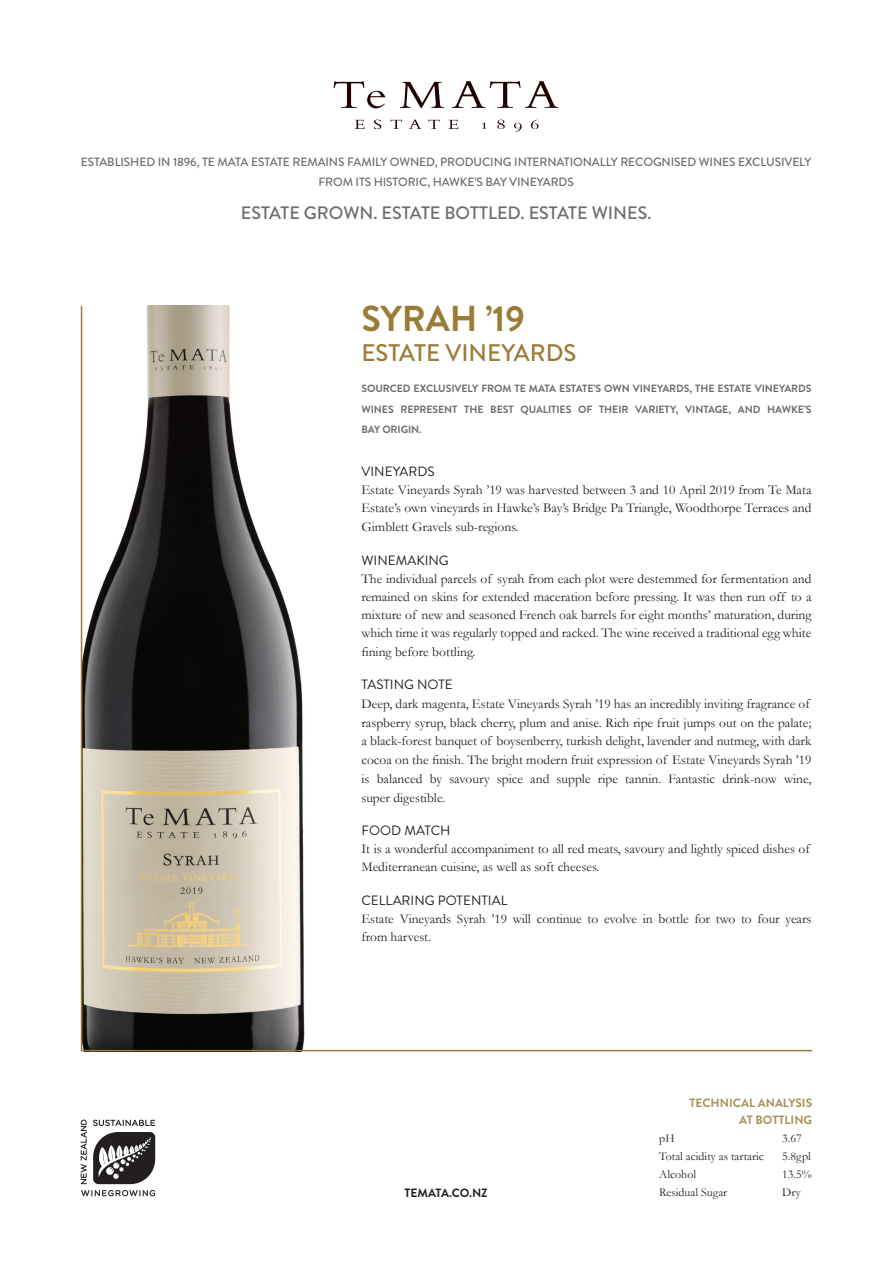
<style>
.page{position:relative;width:893px;height:1263px;background:#fff}
.page>*{position:absolute;margin:0;border:0;box-sizing:border-box;transform-origin:0 0}
.wines_heading{font:700 36px "Brandon Grotesque";color:#9b7c37}
.wines_heading-2{font:500 24px "Brandon Grotesque";color:#9b7c37}
.t1{font:500 18px "Brandon Grotesque";color:#6c6d70}
.bulk{font:13.5px/18.8px "Garamond";color:#231f20}
.bulk_headin{font:13.5px "Brandon Grotesque";color:#231f20}
.t2{font:500 12px/19.5px "Brandon Grotesque";letter-spacing:-.01em;color:#6c6d70;text-align:center}
.techo{font:12px "Garamond";color:#231f20}
.techo_heading_gold{font:700 12px/16.5px "Brandon Grotesque";color:#ab9056;text-align:right}
.t3{font:700 12px "Brandon Grotesque";color:#231f20}
.SUB_HEADING_1{font:700 10.5px/20.2px "Brandon Grotesque";letter-spacing:-.01em;color:#6c6d70;text-align:justify}
</style>
<div class="page">
<svg style="left:81px;top:1119px;width:74px;height:77px"></svg>
<svg style="left:354px;top:120px;width:11px;height:9px"></svg>
<svg style="left:374px;top:120px;width:7px;height:9px"></svg>
<svg style="left:390px;top:120px;width:12px;height:9px"></svg>
<svg style="left:409px;top:120px;width:12px;height:9px"></svg>
<svg style="left:428px;top:120px;width:12px;height:9px"></svg>
<svg style="left:448px;top:120px;width:10px;height:9px"></svg>
<svg style="left:481px;top:123px;width:6px;height:6px"></svg>
<svg style="left:497px;top:120px;width:8px;height:9px"></svg>
<svg style="left:514px;top:123px;width:8px;height:9px"></svg>
<svg style="left:531px;top:120px;width:7px;height:9px"></svg>
<svg style="left:334px;top:81px;width:51px;height:27px"></svg>
<svg style="left:400px;top:82px;width:44px;height:26px"></svg>
<svg style="left:452px;top:81px;width:106px;height:27px"></svg>
<svg style="left:80px;top:305px;width:733px;height:747px"></svg>
<p class="t2" style="left:81px;top:152px;width:732px">ESTABLISHED IN 1896, TE MATA ESTATE REMAINS FAMILY OWNED, PRODUCING INTERNATIONALLY RECOGNISED WINES EXCLUSIVELY<br>FROM ITS HISTORIC, HAWKE’S BAY VINEYARDS</p>
<p class="t1" style="left:241px;top:200px;width:412px">ESTATE GROWN. ESTATE BOTTLED. ESTATE WINES.</p>
<p class="wines_heading" style="left:361px;top:293px;width:165px">SYRAH ’19</p>
<p class="wines_heading-2" style="left:361px;top:336px;width:216px">ESTATE VINEYARDS</p>
<p class="SUB_HEADING_1" style="left:361px;top:379px;width:452px">SOURCED EXCLUSIVELY FROM TE MATA ESTATE’S OWN VINEYARDS, THE ESTATE VINEYARDS WINES REPRESENT THE BEST QUALITIES OF THEIR VARIETY, VINTAGE, AND HAWKE’S BAY ORIGIN.</p>
<p class="bulk_headin" style="left:361px;top:462px;width:75px">VINEYARDS</p>
<p class="bulk" style="left:361px;top:481px;width:452px;line-height:18.3px;text-align:justify">Estate Vineyards Syrah ’19 was harvested between 3 and 10 April 2019 from Te Mata Estate’s own vineyards in Hawke’s Bay’s Bridge Pa Triangle, Woodthorpe Terraces and Gimblett Gravels sub-regions.</p>
<p class="bulk_headin" style="left:361px;top:551px;width:89px">WINEMAKING</p>
<p class="bulk" style="left:361px;top:569px;width:452px;line-height:18.1px;text-align:justify">The individual parcels of syrah from each plot were destemmed for fermentation and remained on skins for extended maceration before pressing. It was then run off to a mixture of new and seasoned French oak barrels for eight months’ maturation, during which time it was regularly topped and racked. The wine received a traditional egg white fining before bottling.</p>
<p class="bulk_headin" style="left:361px;top:675px;width:93px">TASTING NOTE</p>
<p class="bulk" style="left:361px;top:694px;width:452px">Deep, dark magenta, Estate Vineyards Syrah ’19 has an incredibly inviting fragrance of raspberry syrup, black cherry, plum and anise. Rich ripe fruit jumps out on the palate; a black-forest banquet of boysenberry, turkish delight, lavender and nutmeg, with dark cocoa on the finish. The bright modern fruit expression of Estate Vineyards Syrah ’19 is balanced by savoury spice and supple ripe tannin. Fantastic drink-now wine, super digestible.</p>
<p class="bulk_headin" style="left:361px;top:821px;width:91px">FOOD MATCH</p>
<p class="bulk" style="left:361px;top:839px;width:450px">It is a wonderful accompaniment to all red meats, savoury and lightly spiced dishes of<br>Mediterranean cuisine, as well as soft cheeses.</p>
<p class="bulk_headin" style="left:361px;top:891px;width:147px">CELLARING POTENTIAL</p>
<p class="bulk" style="left:361px;top:909px;width:451px;line-height:18px">Estate Vineyards Syrah ’19 will continue to evolve in bottle for two to four years from harvest.</p>
<p class="t3" style="left:404px;top:1184px;width:85px">TEMATA.CO.NZ</p>
<p class="techo_heading_gold" style="left:689px;top:1095px;width:124px">TECHNICAL ANALYSIS<br>AT BOTTLING</p>
<p class="techo" style="left:659px;top:1130px;width:17px">pH</p>
<p class="techo" style="left:782px;top:1130px;width:21px">3.67</p>
<p class="techo" style="left:659px;top:1148px;width:106px">Total acidity as tartaric</p>
<p class="techo" style="left:782px;top:1148px;width:30px">5.8gpl</p>
<p class="techo" style="left:659px;top:1166px;width:38px">Alcohol</p>
<p class="techo" style="left:782px;top:1166px;width:31px">13.5%</p>
<p class="techo" style="left:659px;top:1184px;width:69px">Residual Sugar</p>
<p class="techo" style="left:782px;top:1184px;width:20px">Dry</p>
</div>
